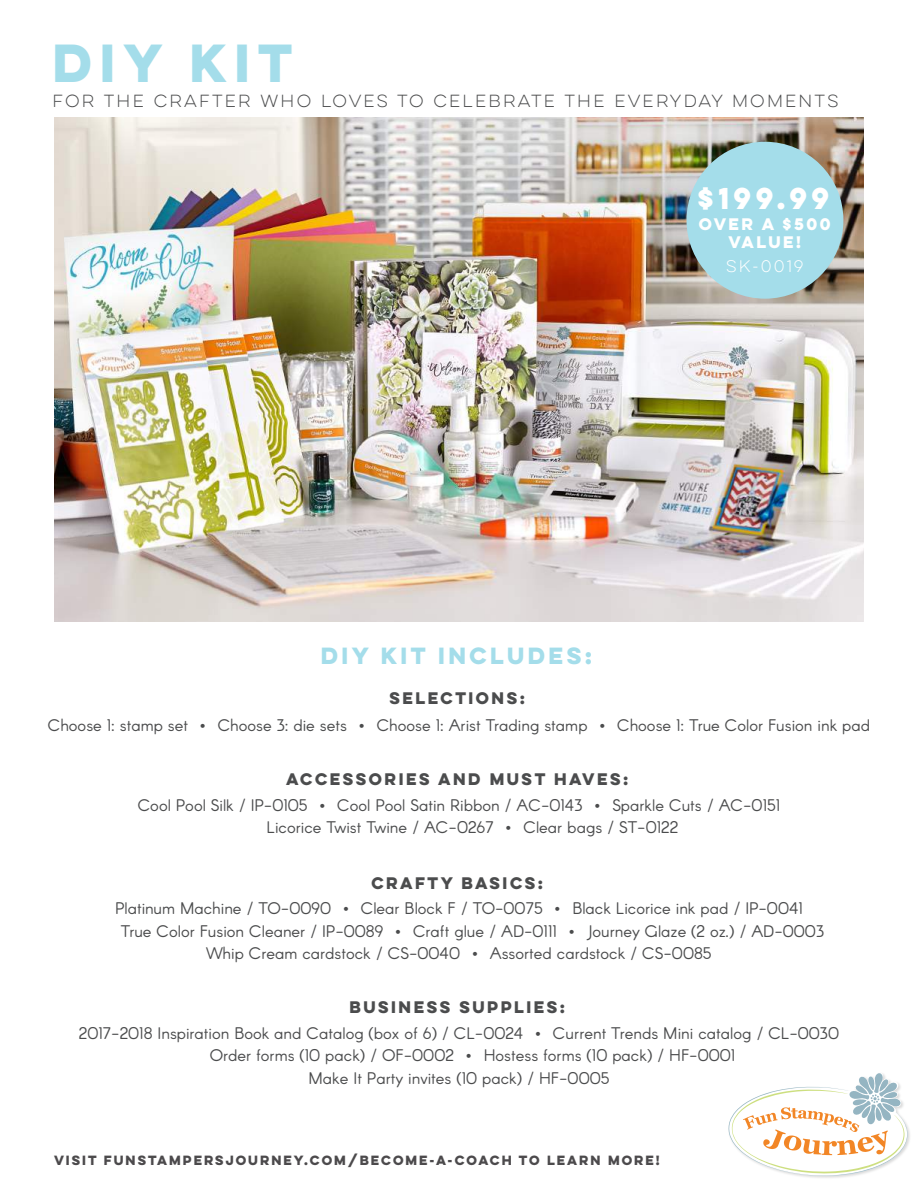
<style>
.page{position:relative;width:918px;height:1188px;background:#fff}
.page>*{position:absolute;margin:0;border:0;box-sizing:border-box;transform-origin:0 0}
.t1{font:700 48px "Lulo Clean One";letter-spacing:-.06em;color:#a4ddea}
.t2{font:700 27px "Lulo Clean One";color:#fff}
.t3{font:700 21px "Lulo Clean One";letter-spacing:-.06em;color:#a4ddea}
.t4{font:16.5px/22.5px "Arcon Rounded Regular";color:#4b4c4d}
.t5{font:15.75px "Lulo Clean One";letter-spacing:-.06em;color:#4b4c4d}
.t6{font:700 15px "Lulo Clean One";letter-spacing:-.06em;color:#4b4c4d}
.t7{font:700 15px/18px "Lulo Clean One";letter-spacing:-.06em;color:#fff;text-align:center}
.t8{font:15px "Lulo Clean One";letter-spacing:-.06em;color:#fff}
.t9{font:700 12px "Lulo Clean One";letter-spacing:-.06em;color:#4c4a4c}
</style>
<div class="page">
<img style="left:54px;top:118px;width:810px;height:504px">
<div style="left:687px;top:142px;width:156px;height:157px;background:#a4ddea;border-radius:50%"></div>
<img style="left:802px;top:1128px;width:108px;height:50px">
<svg style="left:728px;top:1073px;width:180px;height:103px"></svg>
<h1 class="t1" style="left:52px;top:26px;width:252px">DIY KIT</h1>
<p class="t5" style="left:52px;top:90px;width:791px">FOR THE CRAFTER WHO LOVES TO CELEBRATE THE EVERYDAY MOMENTS</p>
<h2 class="t2" style="left:698px;top:178px;width:139px">$199.99</h2>
<p class="t7" style="left:699px;top:215px;width:137px">OVER A $500<br>VALUE!</p>
<p class="t8" style="left:726px;top:256px;width:82px">SK-0019</p>
<p class="t3" style="left:321px;top:639px;width:278px">DIY KIT INCLUDES:</p>
<p class="t6" style="left:390px;top:686px;width:140px">SELECTIONS:</p>
<p class="t4" style="left:48px;top:715px;width:824px">Choose 1: stamp set • Choose 3: die sets • Choose 1: Arist Trading stamp • Choose 1: True Color Fusion ink pad</p>
<p class="t6" style="left:286px;top:768px;width:347px">ACCESSORIES AND MUST HAVES:</p>
<p class="t4" style="left:267px;top:795px;width:515px;text-indent:-129px">Cool Pool Silk / IP-0105 • Cool Pool Satin Ribbon / AC-0143 • Sparkle Cuts / AC-0151<br>Licorice Twist Twine / AC-0267 • Clear bags / ST-0122</p>
<p class="t6" style="left:371px;top:871px;width:177px">CRAFTY BASICS:</p>
<p class="t4" style="left:115px;top:898px;width:689px">Platinum Machine / TO-0090 • Clear Block F / TO-0075 • Black Licorice ink pad / IP-0041</p>
<p class="t4" style="left:121px;top:921px;width:705px">True Color Fusion Cleaner / IP-0089 • Craft glue / AD-0111 • Journey Glaze (2 oz.) / AD-0003</p>
<p class="t4" style="left:206px;top:943px;width:507px">Whip Cream cardstock / CS-0040 • Assorted cardstock / CS-0085</p>
<p class="t6" style="left:349px;top:996px;width:221px">BUSINESS SUPPLIES:</p>
<p class="t4" style="left:79px;top:1023px;width:762px">2017-2018 Inspiration Book and Catalog (box of 6) / CL-0024 • Current Trends Mini catalog / CL-0030</p>
<p class="t4" style="left:210px;top:1045px;width:527px">Order forms (10 pack) / OF-0002 • Hostess forms (10 pack) / HF-0001</p>
<p class="t4" style="left:309px;top:1068px;width:302px">Make It Party invites (10 pack) / HF-0005</p>
<p class="t9" style="left:54px;top:1151px;width:610px">VISIT FUNSTAMPERSJOURNEY.COM/BECOME-A-COACH TO LEARN MORE!</p>
</div>
